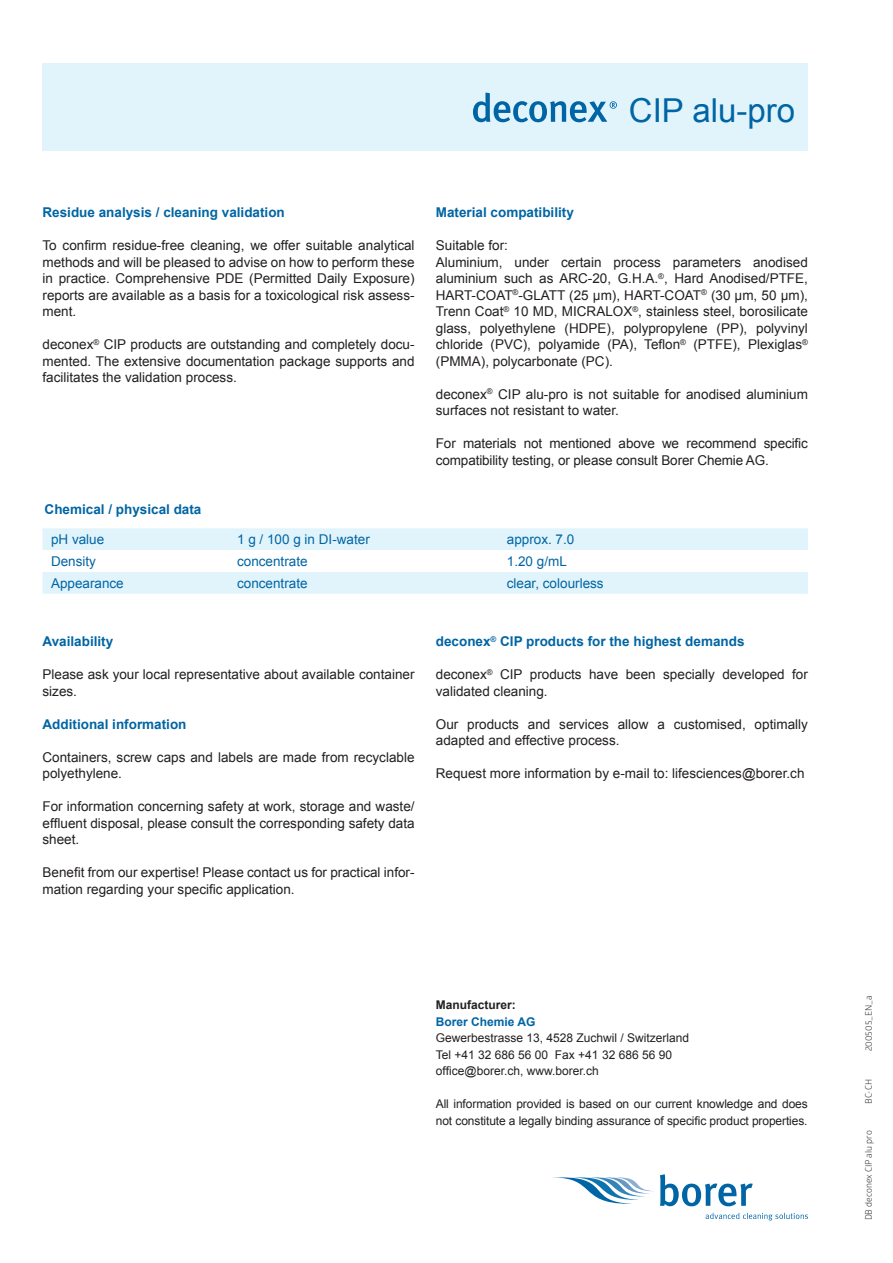
<style>
.page{position:relative;width:893px;height:1263px;background:#fff}
.page>*{position:absolute;margin:0;border:0;box-sizing:border-box;transform-origin:0 0}
.t1{font:33px "Arial";color:#0065a4}
.t2{font:13.5px/16.5px "Arial";color:#231f20}
.t3{font:700 13.5px "Arial";color:#0065a4}
.t4{font:13.5px "Arial";color:#0065a4}
.t5{font:12px/16.5px "Arial";letter-spacing:-.01em;color:#231f20}
.t6{font:700 12px "Arial";color:#231f20}
.t7{font:700 12px "Arial";color:#0065a4}
.t8{font:9px "Glober";color:#231f20}
</style>
<div class="page">
<svg style="left:553px;top:1177px;width:101px;height:27px"></svg>
<svg style="left:660px;top:1174px;width:93px;height:32px"></svg>
<svg style="left:706px;top:1213px;width:102px;height:7px"></svg>
<div style="left:43px;top:64px;width:765px;height:87px;background:#e1f4fc"></div>
<svg style="left:473px;top:93px;width:144px;height:29px"></svg>
<div style="left:43px;top:528px;width:765px;height:66px;background:#e1f4fc"></div>
<svg style="left:43px;top:550px;width:765px;height:22px"></svg>
<h1 class="t1" style="left:629px;top:88px;width:168px">CIP alu-pro</h1>
<p class="t3" style="left:43px;top:203px;width:244px">Residue analysis / cleaning validation</p>
<p class="t2" style="left:43px;top:237px;width:374px;text-align:justify">To confirm residue-free cleaning, we offer suitable analytical methods and will be pleased to advise on how to perform these in practice. Comprehensive PDE (Permitted Daily Exposure) reports are available as a basis for a toxicological risk assess&shy;ment.</p>
<p class="t2" style="left:43px;top:336px;width:374px;text-align:justify">deconex<sup>®</sup> CIP products are outstanding and completely docu&shy;mented. The extensive documentation package supports and facilitates the validation process.</p>
<p class="t3" style="left:45px;top:500px;width:158px">Chemical / physical data</p>
<p class="t3" style="left:436px;top:203px;width:140px">Material compatibility</p>
<p class="t2" style="left:436px;top:237px;width:374px">Suitable for:<br>Aluminium, under certain process parameters anodised aluminium such as ARC-20, G.H.A.<sup>®</sup>, Hard Anodised/PTFE, HART-COAT<sup>®</sup>-GLATT (25 µm), HART-COAT<sup>®</sup> (30 µm, 50 µm), Trenn Coat<sup>®</sup> 10 MD, MICRALOX<sup>®</sup>, stainless steel, borosilicate glass, polyethylene (HDPE), polypropylene (PP), polyvinyl chloride (PVC), polyamide (PA), Teflon<sup>®</sup> (PTFE), Plexiglas<sup>® </sup>(PMMA), polycarbonate (PC).</p>
<p class="t2" style="left:436px;top:385px;width:374px">deconex<sup>®</sup> CIP alu-pro is not suitable for anodised aluminium surfaces not resistant to water.</p>
<p class="t2" style="left:436px;top:435px;width:373px">For materials not mentioned above we recommend specific compatibility testing, or please consult Borer Chemie AG.</p>
<p class="t4" style="left:51px;top:530px;width:55px">pH value</p>
<p class="t4" style="left:237px;top:530px;width:134px">1 g / 100 g in DI-water</p>
<p class="t4" style="left:507px;top:530px;width:69px">approx. 7.0</p>
<p class="t4" style="left:51px;top:552px;width:47px">Density</p>
<p class="t4" style="left:237px;top:552px;width:72px">concentrate</p>
<p class="t4" style="left:507px;top:552px;width:62px">1.20 g/mL</p>
<p class="t4" style="left:51px;top:574px;width:74px">Appearance</p>
<p class="t4" style="left:237px;top:574px;width:72px">concentrate</p>
<p class="t4" style="left:507px;top:574px;width:98px">clear, colourless</p>
<p class="t3" style="left:43px;top:632px;width:72px">Availability</p>
<p class="t2" style="left:43px;top:666px;width:374px">Please ask your local representative about available container sizes.</p>
<p class="t3" style="left:43px;top:714px;width:146px">Additional information</p>
<p class="t2" style="left:43px;top:748px;width:374px">Containers, screw caps and labels are made from recyclable polyethylene.</p>
<p class="t2" style="left:43px;top:798px;width:374px;text-align:justify">For information concerning safety at work, storage and waste/ effluent disposal, please consult the corresponding safety data sheet.</p>
<p class="t2" style="left:43px;top:864px;width:374px">Benefit from our expertise! Please contact us for practical infor&shy;mation regarding your specific application.</p>
<p class="t3" style="left:436px;top:632px;width:310px">deconex<sup>®</sup> CIP products for the highest demands</p>
<p class="t2" style="left:436px;top:666px;width:374px">deconex<sup>®</sup> CIP products have been specially developed for validated cleaning.</p>
<p class="t2" style="left:436px;top:715px;width:374px">Our products and services allow a customised, optimally adapted and effective process.</p>
<p class="t2" style="left:436px;top:765px;width:370px">Request more information by e-mail to: lifesciences@borer.ch</p>
<p class="t6" style="left:436px;top:996px;width:82px">Manufacturer:</p>
<p class="t7" style="left:436px;top:1013px;width:101px">Borer Chemie AG</p>
<p class="t5" style="left:436px;top:1029px;width:255px">Gewerbestrasse 13, 4528 Zuchwil / Switzerland<br>Tel +41 32 686 56 00 Fax +41 32 686 56 90 office@borer.ch, www.borer.ch</p>
<p class="t5" style="left:436px;top:1095px;width:373px">All information provided is based on our current knowledge and does not constitute a legally binding assurance of specific product properties.</p>
<p class="t8" style="left:862px;top:1051px;width:58px;rotate:-90deg">200505_EN_a</p>
<p class="t8" style="left:862px;top:1104px;width:26px;rotate:-90deg">BC-CH</p>
<p class="t8" style="left:862px;top:1220px;width:91px;rotate:-90deg">DB deconex CIP alu pro</p>
</div>
